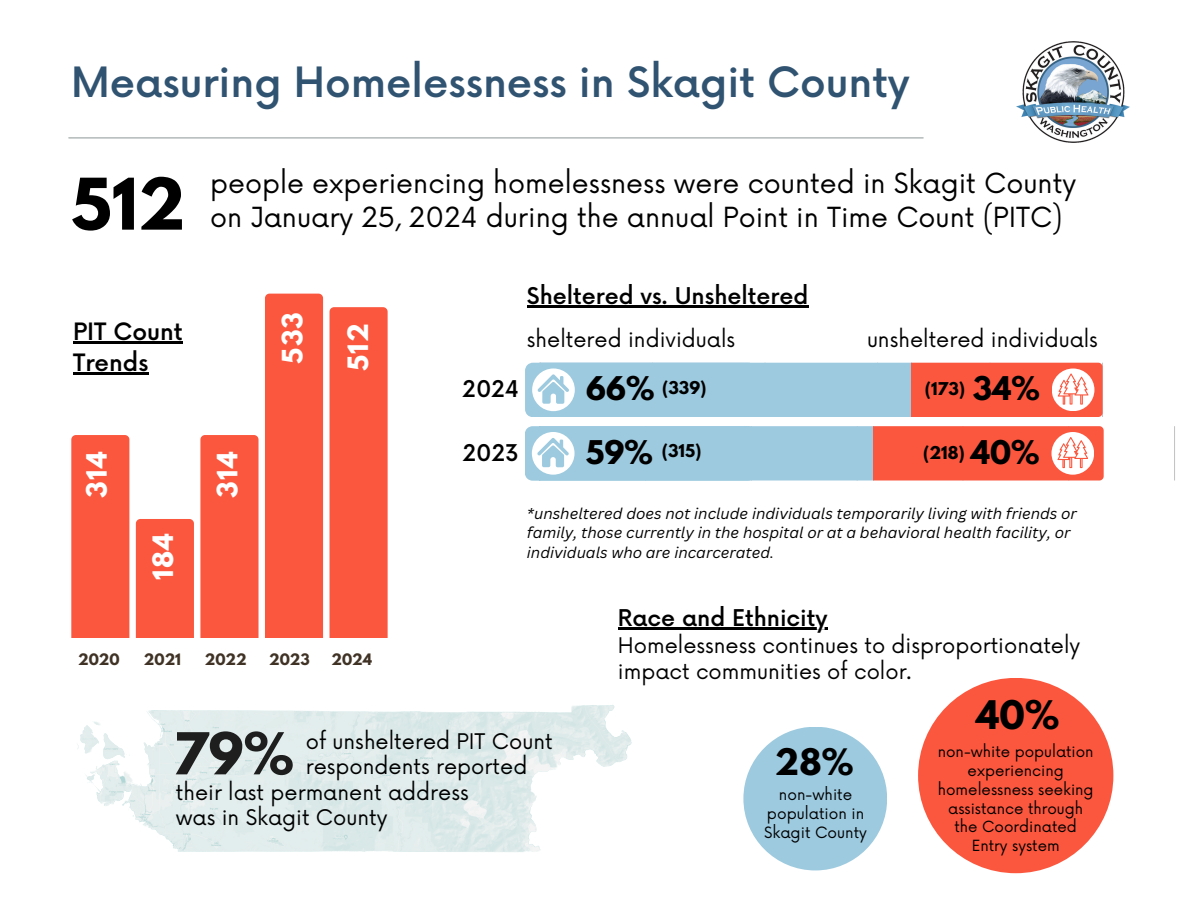
<style>
.page{position:relative;width:1188px;height:918px;background:#fff}
.page>*{position:absolute;margin:0;border:0;box-sizing:border-box;transform-origin:0 0}
.t1{font:700 63px "League Spartan";color:#000}
.t2{font:700 51.15px "League Spartan";color:#1e1e1e}
.t3{font:500 40.65px "Now";color:#305371}
.t4{font:700 34.95px "League Spartan";color:#000}
.t5{font:700 32.4px "League Spartan";color:#000}
.t6{font:700 28.95px "League Spartan";letter-spacing:.005em;color:#000}
.t7{font:27px "Now";color:#000}
.t8{font:700 24.9px "League Spartan";letter-spacing:.055em;color:#fff}
.t9{font:500 23.4px/30.3px "Now";color:#000}
.t10{font:500 22.5px "Now";color:#000}
.t11{font:21px/24.8px "Now";color:#000}
.t12{font:700 15.6px "League Spartan";letter-spacing:.005em;color:#000}
.t13{font:italic 15.15px/19.2px "Canva Sans";color:#000}
.t14{font:15.15px/19px "Now";color:#000;text-align:center}
.t15{font:15px/18.8px "Now";color:#000;text-align:center}
.t16{font:700 13.95px "League Spartan";color:#403326}
</style>
<div class="page">
<div style="left:71px;top:435px;width:58px;height:203px;background:#fb573e"></div>
<div style="left:136px;top:519px;width:58px;height:119px;background:#fb573e"></div>
<div style="left:200px;top:435px;width:59px;height:203px;background:#fb573e"></div>
<div style="left:265px;top:294px;width:58px;height:344px;background:#fb573e"></div>
<div style="left:330px;top:307px;width:58px;height:331px;background:#fb573e"></div>
<img style="left:1017px;top:41px;width:112px;height:101px">
<hr style="left:69px;top:137px;width:854px;height:1px;background:#9aa1a1">
<svg style="left:525px;top:363px;width:578px;height:54px;background:#bfacb2"></svg>
<hr style="left:1174px;top:426px;width:1px;height:55px;background:#c4c4c4">
<svg style="left:525px;top:426px;width:579px;height:55px;background:#c5a5a8"></svg>
<img style="left:77px;top:705px;width:555px;height:147px">
<div style="left:743px;top:727px;width:144px;height:143px;background:#9dcadf;border-radius:50%"></div>
<div style="left:918px;top:678px;width:195px;height:195px;background:#fb573e;border-radius:50%"></div>
<hr style="left:73px;top:342px;width:110px;height:2px;background:#000">
<hr style="left:73px;top:372px;width:75px;height:2px;background:#000">
<hr style="left:618px;top:627px;width:210px;height:2px;background:#000">
<hr style="left:527px;top:305px;width:281px;height:2px;background:#000">
<h5 class="t3" style="left:71px;top:61px;width:840px">Measuring Homelessness in Skagit County</h5>
<h1 class="t1" style="left:71px;top:173px;width:116px">512</h1>
<p class="t9" style="left:73px;top:318px;width:111px">PIT Count<br>Trends</p>
<p class="t8" style="left:84px;top:498px;width:48px;rotate:-90deg">314</p>
<p class="t8" style="left:151px;top:580px;width:49px;rotate:-90deg">184</p>
<h3 class="t7" style="left:210px;top:168px;width:868px">people experiencing homelessness were counted in Skagit County</h3>
<h3 class="t7" style="left:210px;top:202px;width:854px">on January 25, 2024 during the annual Point in Time Count (PITC)</h3>
<p class="t8" style="left:215px;top:498px;width:48px;rotate:-90deg">314</p>
<p class="t8" style="left:280px;top:364px;width:53px;rotate:-90deg">533</p>
<p class="t8" style="left:346px;top:371px;width:49px;rotate:-90deg">512</p>
<p class="t10" style="left:463px;top:377px;width:58px">2024</p>
<p class="t10" style="left:463px;top:441px;width:58px">2023</p>
<p class="t10" style="left:527px;top:284px;width:283px">Sheltered vs. Unsheltered</p>
<p class="t11" style="left:527px;top:328px;width:210px">sheltered individuals</p>
<h5 class="t11" style="left:867px;top:328px;width:232px">unsheltered individuals</h5>
<p class="t12" style="left:662px;top:380px;width:46px">(339)</p>
<p class="t12" style="left:925px;top:381px;width:42px">(173)</p>
<p class="t6" style="left:973px;top:374px;width:69px">34%</p>
<h5 class="t6" style="left:586px;top:438px;width:69px">59%</h5>
<p class="t12" style="left:662px;top:443px;width:41px">(315)</p>
<h5 class="t12" style="left:923px;top:445px;width:43px">(218)</h5>
<p class="t6" style="left:971px;top:438px;width:70px">40%</p>
<p class="t6" style="left:586px;top:374px;width:70px">66%</p>
<p class="t13" style="left:527px;top:504px;width:552px">*unsheltered does not include individuals temporarily living with friends or family, those currently in the hospital or at a behavioral health facility, or individuals who are incarcerated.</p>
<p class="t16" style="left:78px;top:653px;width:43px">2020</p>
<p class="t16" style="left:144px;top:653px;width:39px">2021</p>
<p class="t16" style="left:205px;top:653px;width:43px">2022</p>
<h6 class="t16" style="left:269px;top:653px;width:42px">2023</h6>
<p class="t16" style="left:331px;top:653px;width:42px">2024</p>
<h4 class="t10" style="left:618px;top:606px;width:211px">Race and Ethnicity</h4>
<p class="t11" style="left:618px;top:633px;width:464px;line-height:25.8px">Homelessness continues to disproportionately impact communities of color.</p>
<p class="t2" style="left:173px;top:728px;width:122px">79%</p>
<p class="t11" style="left:306px;top:730px;width:248px">of unsheltered PIT Count respondents reported</p>
<p class="t11" style="left:176px;top:781px;width:294px">their last permanent address was in Skagit County</p>
<p class="t14" style="left:764px;top:786px;width:104px">non-white population in<br>Skagit County</p>
<p class="t5" style="left:775px;top:746px;width:80px">28%</p>
<p class="t4" style="left:976px;top:697px;width:85px">40%</p>
<p class="t15" style="left:938px;top:743px;width:157px">non-white population experiencing homelessness seeking assistance through the Coordinated<br>Entry system</p>
</div>
